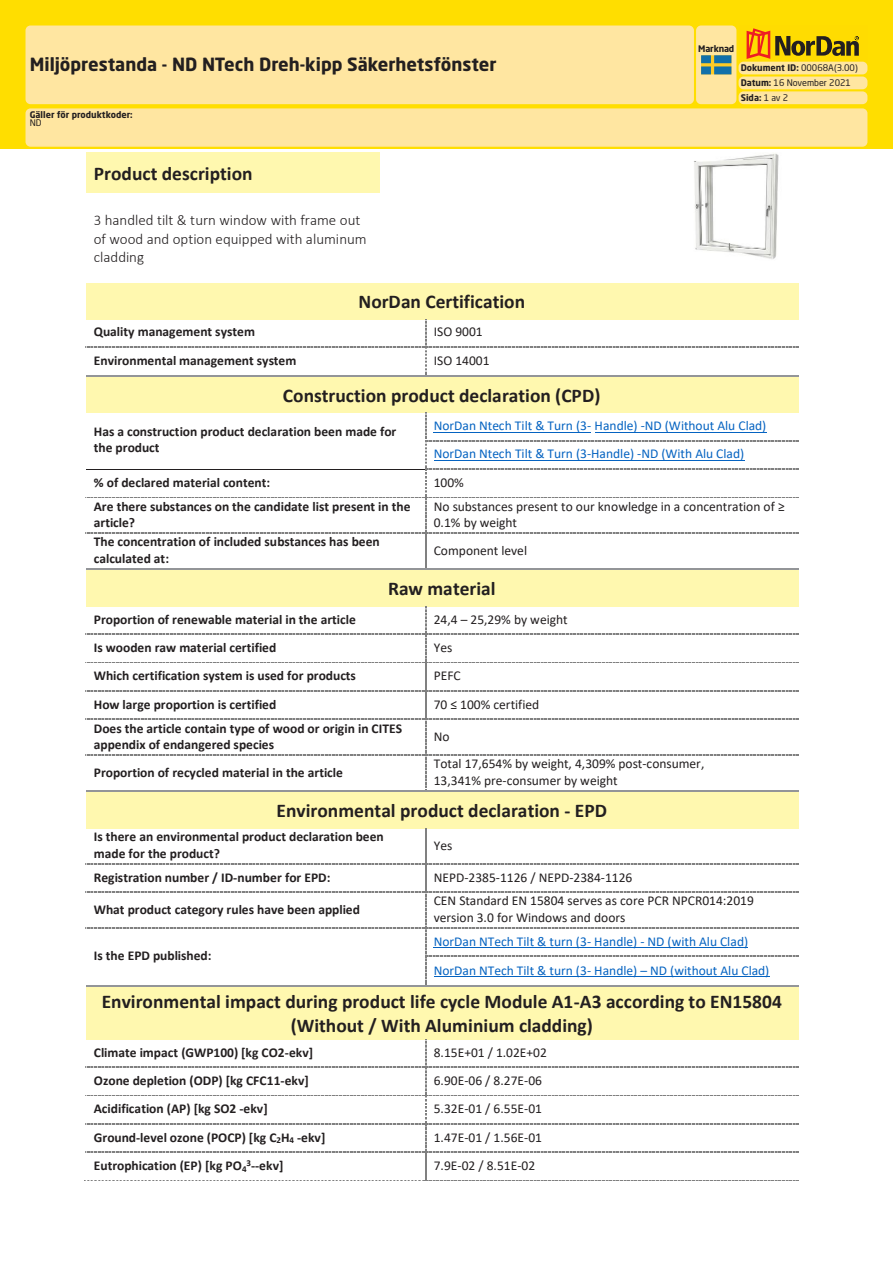
<style>
.page{position:relative;width:893px;height:1263px;background:#fff}
.page>*{position:absolute;margin:0;border:0;box-sizing:border-box;transform-origin:0 0}
.t1{font:700 19.5px/23.7px "Calibri";color:#231f20;text-align:center}
.t2{font:700 18px "Neo Sans W1 G";color:#231f20}
.t3{font:300 15px/18.3px "Calibri";color:#231f20}
.t4{font:700 13.5px/16.5px "Calibri";color:#231f20}
.t5{font:13.5px/16.5px "Calibri";color:#231f20}
.t6{font:13.5px/28.2px "Calibri";color:#0563c1}
.t7{font:9px "Neo Sans W1 G";color:#231f20}
.t8{font:700 9px "Neo Sans W1 G";color:#231f20}
.t9{font:700 9px "Neo Sans W1 G";letter-spacing:-.02em;color:#231f20}
.s1{font-weight:700}
.s2{font-weight:400}
</style>
<div class="page">
<div style="left:0;top:0;width:893px;height:149px;background:#ffde00"></div>
<div style="left:739px;top:26px;width:128px;height:37px;background:linear-gradient(to right,#ffdc01,#ffdc01)"></div>
<svg style="left:747px;top:28px;width:112px;height:31px"></svg>
<div style="left:739px;top:62px;width:128px;height:12px;background:#ffe6a1;border-radius:4px"></div>
<div style="left:739px;top:62px;width:128px;height:12px;border:2px solid #ffe6a1;border-radius:4px"></div>
<div style="left:739px;top:77px;width:128px;height:12px;background:#ffe6a1;border-radius:4px"></div>
<div style="left:739px;top:77px;width:128px;height:12px;border:2px solid #ffe6a1;border-radius:4px"></div>
<div style="left:739px;top:92px;width:128px;height:11px;background:#ffe6a1;border-radius:4px"></div>
<div style="left:739px;top:91px;width:128px;height:13px;border:2px solid #ffe6a1;border-radius:4px"></div>
<div style="left:26px;top:109px;width:841px;height:37px;background:#ffe6a1;border-radius:4px"></div>
<div style="left:26px;top:108px;width:841px;height:39px;border:2px solid #ffe6a1;border-radius:4px"></div>
<div style="left:697px;top:26px;width:39px;height:77px;background:#ffe6a1;border-radius:4px"></div>
<div style="left:696px;top:26px;width:40px;height:78px;border:2px solid #ffe6a1;border-radius:4px"></div>
<div style="left:26px;top:26px;width:667px;height:77px;background:#ffe6a1;border-radius:4px"></div>
<div style="left:26px;top:26px;width:668px;height:78px;border:2px solid #ffe6a1;border-radius:4px"></div>
<svg style="left:701px;top:55px;width:30px;height:19px"></svg>
<svg style="left:701px;top:55px;width:10px;height:8px"></svg>
<svg style="left:701px;top:66px;width:10px;height:8px"></svg>
<svg style="left:714px;top:55px;width:17px;height:8px"></svg>
<svg style="left:714px;top:66px;width:17px;height:8px"></svg>
<div style="left:86px;top:152px;width:294px;height:41px;background:#fff8af"></div>
<div style="left:86px;top:283px;width:712px;height:36px;background:#fff8af"></div>
<div style="left:86px;top:376px;width:712px;height:37px;background:#fff8af"></div>
<svg style="left:86px;top:319px;width:712px;height:57px"></svg>
<hr style="left:427px;top:375px;width:371px;height:1px;background:#939598">
<div style="left:86px;top:570px;width:712px;height:36px;background:#fff8af"></div>
<svg style="left:86px;top:413px;width:712px;height:157px"></svg>
<hr style="left:427px;top:569px;width:371px;height:1px;background:#939598">
<div style="left:86px;top:792px;width:712px;height:36px;background:#fff8af"></div>
<svg style="left:86px;top:606px;width:712px;height:186px"></svg>
<hr style="left:427px;top:790px;width:371px;height:2px;background:#939598">
<div style="left:86px;top:986px;width:712px;height:53px;background:#fff8af"></div>
<svg style="left:86px;top:828px;width:712px;height:158px"></svg>
<hr style="left:427px;top:985px;width:371px;height:1px;background:#939598">
<svg style="left:85px;top:1039px;width:713px;height:142px"></svg>
<img style="left:694px;top:153px;width:85px;height:106px">
<p class="t4" style="left:81px;top:47px;width:225px">Miljøytelse – ND NTech Sikkerhetsvindu</p>
<p class="t2" style="left:30px;top:53px;width:468px">Miljöprestanda - ND NTech Dreh-kipp Säkerhetsfönster</p>
<p class="t8" style="left:30px;top:109px;width:104px">Gäller för produktkoder:</p>
<p class="t7" style="left:30px;top:117px;width:13px">ND</p>
<p class="t9" style="left:698px;top:43px;width:38px">Marknad</p>
<p class="t7" style="left:741px;top:62px;width:119px"><span class="s1">Dokument ID:</span> 00068A(3.00)</p>
<p class="t7" style="left:741px;top:77px;width:112px"><span class="s1">Datum:</span> 16 November 2021</p>
<p class="t8" style="left:741px;top:92px;width:49px">Sida: <span class="s2">1 av 2</span></p>
<p class="t1" style="left:94px;top:161px;width:160px">Product description</p>
<p class="t3" style="left:94px;top:211px;width:274px">3 handled tilt &amp; turn window with frame out of wood and option equipped with aluminum cladding</p>
<p class="t1" style="left:359px;top:289px;width:168px">NorDan Certification</p>
<p class="t4" style="left:94px;top:324px;width:163px">Quality management system</p>
<p class="t5" style="left:434px;top:323px;width:51px">ISO 9001</p>
<p class="t4" style="left:94px;top:352px;width:204px">Environmental management system</p>
<p class="t5" style="left:434px;top:352px;width:57px">ISO 14001</p>
<p class="t1" style="left:283px;top:383px;width:319px">Construction product declaration (CPD)</p>
<p class="t4" style="left:94px;top:423px;width:304px">Has a construction product declaration been made for the product</p>
<p class="t6" style="left:434px;top:411px;width:334px">NorDan Ntech Tilt &amp; Turn (3- Handle) -ND (Without Alu Clad)<br>NorDan Ntech Tilt &amp; Turn (3-Handle) -ND (With Alu Clad)</p>
<p class="t4" style="left:94px;top:474px;width:178px">% of declared material content:</p>
<p class="t5" style="left:434px;top:474px;width:32px">100%</p>
<p class="t4" style="left:94px;top:498px;width:318px">Are there substances on the candidate list present in the article?</p>
<p class="t5" style="left:434px;top:497px;width:353px">No substances present to our knowledge in a concentration of ≥<br>0.1% by weight</p>
<p class="t4" style="left:94px;top:533px;width:287px">The concentration of included substances has been calculated at:</p>
<p class="t5" style="left:434px;top:542px;width:95px">Component level</p>
<p class="t1" style="left:388px;top:577px;width:109px">Raw material</p>
<p class="t4" style="left:94px;top:611px;width:264px">Proportion of renewable material in the article</p>
<p class="t5" style="left:434px;top:611px;width:135px">24,4 – 25,29% by weight</p>
<p class="t4" style="left:94px;top:639px;width:184px">Is wooden raw material certified</p>
<p class="t5" style="left:434px;top:639px;width:20px">Yes</p>
<p class="t4" style="left:94px;top:667px;width:264px">Which certification system is used for products</p>
<p class="t5" style="left:434px;top:667px;width:28px">PEFC</p>
<p class="t4" style="left:94px;top:696px;width:184px">How large proportion is certified</p>
<p class="t5" style="left:434px;top:696px;width:107px">70 ≤ 100% certified</p>
<p class="t4" style="left:94px;top:720px;width:310px">Does the article contain type of wood or origin in CITES appendix of endangered species</p>
<p class="t5" style="left:434px;top:728px;width:17px">No</p>
<p class="t4" style="left:94px;top:764px;width:251px">Proportion of recycled material in the article</p>
<p class="t5" style="left:434px;top:755px;width:272px">Total 17,654% by weight, 4,309% post-consumer,<br>13,341% pre-consumer by weight</p>
<p class="t1" style="left:277px;top:799px;width:332px">Environmental product declaration - EPD</p>
<p class="t4" style="left:94px;top:828px;width:291px">Is there an environmental product declaration been made for the product?</p>
<p class="t5" style="left:434px;top:836px;width:20px">Yes</p>
<p class="t4" style="left:94px;top:869px;width:238px">Registration number / ID-number for EPD:</p>
<p class="t5" style="left:434px;top:868px;width:200px">NEPD-2385-1126 / NEPD-2384-1126</p>
<p class="t4" style="left:94px;top:901px;width:268px">What product category rules have been applied</p>
<p class="t5" style="left:434px;top:892px;width:322px">CEN Standard EN 15804 serves as core PCR NPCR014:2019 version 3.0 for Windows and doors</p>
<p class="t4" style="left:94px;top:947px;width:119px">Is the EPD published:</p>
<p class="t6" style="left:434px;top:926px;width:337px;line-height:29.1px">NorDan NTech Tilt &amp; turn (3- Handle) - ND (with Alu Clad)<br>NorDan NTech Tilt &amp; turn (3- Handle) – ND (without Alu Clad)</p>
<p class="t1" style="left:102px;top:989px;width:682px">Environmental impact during product life cycle Module A1-A3 according to EN15804 (Without / With Aluminium cladding)</p>
<p class="t4" style="left:94px;top:1044px;width:221px">Climate impact (GWP100) [kg CO2-ekv]</p>
<p class="t5" style="left:434px;top:1044px;width:115px">8.15E+01 / 1.02E+02</p>
<p class="t4" style="left:94px;top:1072px;width:217px">Ozone depletion (ODP) [kg CFC11-ekv]</p>
<p class="t5" style="left:434px;top:1072px;width:110px">6.90E-06 / 8.27E-06</p>
<p class="t4" style="left:94px;top:1100px;width:176px">Acidification (AP) [kg SO2 -ekv]</p>
<p class="t5" style="left:434px;top:1100px;width:110px">5.32E-01 / 6.55E-01</p>
<p class="t4" style="left:94px;top:1129px;width:233px">Ground-level ozone (POCP) [kg C<sub>2</sub>H<sub>4</sub> -ekv]</p>
<p class="t5" style="left:434px;top:1128px;width:110px">1.47E-01 / 1.56E-01</p>
<p class="t4" style="left:94px;top:1157px;width:191px">Eutrophication (EP) [kg PO<sub>4</sub><sup>3</sup>--ekv]</p>
<p class="t5" style="left:434px;top:1157px;width:103px">7.9E-02 / 8.51E-02</p>
</div>
